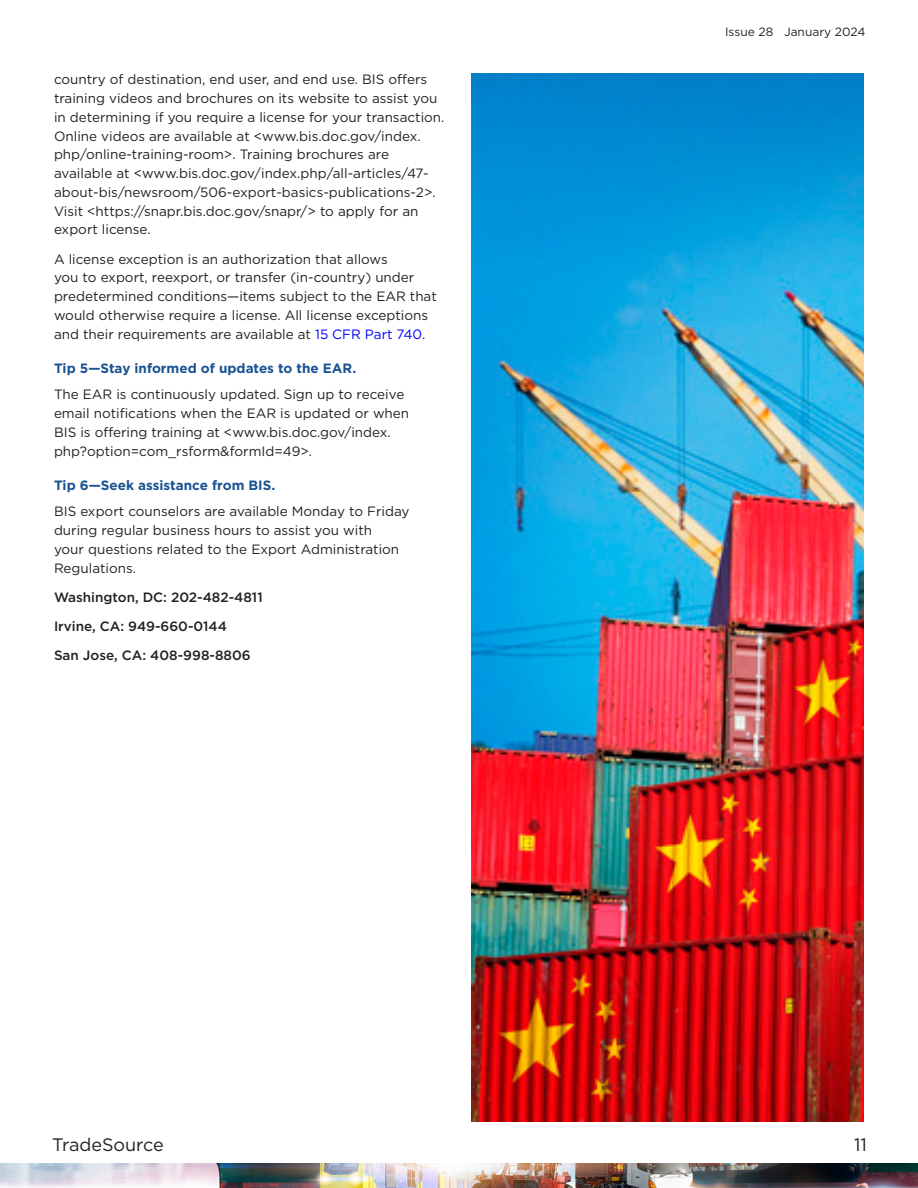
<style>
.page{position:relative;width:918px;height:1188px;background:#fff}
.page>*{position:absolute;margin:0;border:0;box-sizing:border-box;transform-origin:0 0}
.t1{font:18px "Gotham";color:#231f20}
.body_text{font:13.5px/18.8px "Gotham";color:#231f20}
.body_text-2{font:500 13.5px "Gotham";color:#231f20}
.subhead2{font:700 13.5px "Gotham";color:#1a5393}
.t2{font:12px "Gotham";color:#231f20}
.s1{color:#00f}
</style>
<div class="page">
<img style="left:0;top:1164px;width:918px;height:24px">
<img style="left:472px;top:74px;width:392px;height:1048px">
<p class="body_text" style="left:54px;top:70px;width:392px">country of destination, end user, and end use. BIS offers training videos and brochures on its website to assist you in determining if you require a license for your transaction.<br>Online videos are available at &lt;www.bis.doc.gov/index. php/online-training-room&gt;. Training brochures are available at &lt;www.bis.doc.gov/index.php/all-articles/47- about-bis/newsroom/506-export-basics-publications-2&gt;.<br>Visit &lt;https://snapr.bis.doc.gov/snapr/&gt; to apply for an export license.</p>
<p class="body_text" style="left:54px;top:249px;width:384px">A license exception is an authorization that allows<br>you to export, reexport, or transfer (in-country) under predetermined conditions—items subject to the EAR that would otherwise require a license. All license exceptions and their requirements are available at <span class="s1">15 CFR Part 740</span>.</p>
<p class="subhead2" style="left:54px;top:359px;width:304px">Tip 5—Stay informed of updates to the EAR.</p>
<p class="body_text" style="left:54px;top:385px;width:357px">The EAR is continuously updated. Sign up to receive email notifications when the EAR is updated or when BIS is offering training at &lt;www.bis.doc.gov/index. php?option=com_rsform&amp;formId=49&gt;.</p>
<p class="subhead2" style="left:54px;top:476px;width:223px">Tip 6—Seek assistance from BIS.</p>
<p class="body_text" style="left:54px;top:502px;width:357px">BIS export counselors are available Monday to Friday during regular business hours to assist you with<br>your questions related to the Export Administration Regulations.</p>
<p class="body_text-2" style="left:54px;top:588px;width:210px">Washington, DC: 202-482-4811</p>
<p class="body_text-2" style="left:54px;top:617px;width:175px">Irvine, CA: 949-660-0144</p>
<p class="body_text-2" style="left:54px;top:647px;width:198px">San Jose, CA: 408-998-8806</p>
<p class="t2" style="left:725px;top:24px;width:142px">Issue 28 January 2024</p>
<h1 class="t1" style="left:52px;top:1133px;width:113px">TradeSource</h1>
<h1 class="t1" style="left:854px;top:1133px;width:14px">11</h1>
</div>
